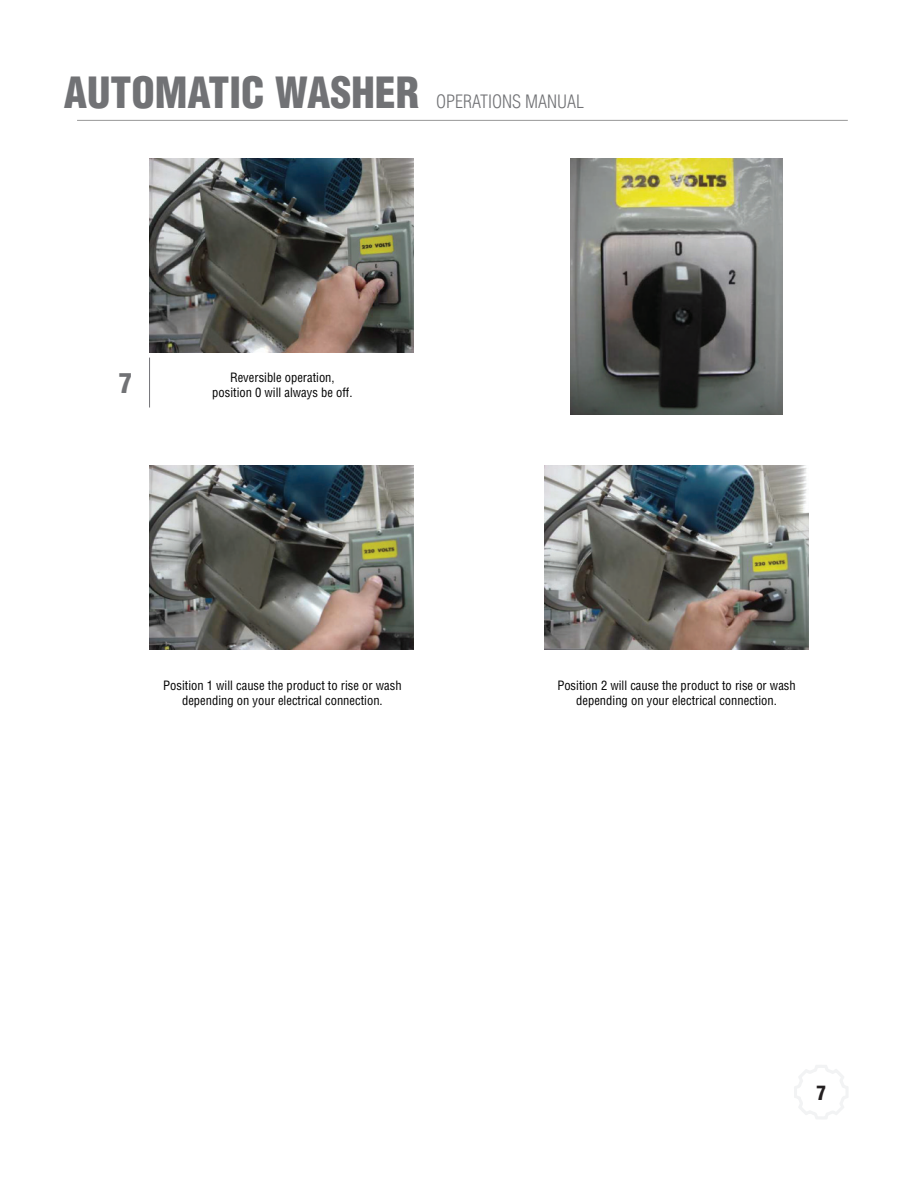
<style>
.page{position:relative;width:918px;height:1188px;background:#fff}
.page>*{position:absolute;margin:0;border:0;box-sizing:border-box;transform-origin:0 0}
.t1{font:900 condensed 42px "Helvetica";color:#717275}
.t2{font:900 condensed 27px "Helvetica";color:#717275}
.t3{font:900 condensed 19.5px "Helvetica";color:#231f20}
.t4{font:300 condensed 18px "Helvetica LT Std";color:#717275}
.t5{font:condensed 12.6px/15.1px "Helvetica";color:#000;text-align:center}
</style>
<div class="page">
<hr style="left:77px;top:120px;width:771px;height:1px;background:#979797">
<svg style="left:794px;top:1065px;width:54px;height:54px"></svg>
<img style="left:149px;top:158px;width:265px;height:194px">
<img style="left:570px;top:158px;width:213px;height:257px">
<img style="left:149px;top:465px;width:265px;height:184px">
<img style="left:544px;top:465px;width:265px;height:184px">
<hr style="left:149px;top:358px;width:1px;height:50px;background:#727277">
<h1 class="t1" style="left:64px;top:66px;width:357px">AUTOMATIC WASHER</h1>
<h3 class="t4" style="left:436px;top:91px;width:150px">OPERATIONS MANUAL</h3>
<h2 class="t2" style="left:119px;top:366px;width:15px">7</h2>
<p class="t5" style="left:212px;top:369px;width:142px">Reversible operation, position 0 will always be off.</p>
<p class="t5" style="left:163px;top:678px;width:240px">Position 1 will cause the product to rise or wash depending on your electrical connection.</p>
<p class="t5" style="left:557px;top:678px;width:240px">Position 2 will cause the product to rise or wash depending on your electrical connection.</p>
<h3 class="t3" style="left:816px;top:1080px;width:11px">7</h3>
</div>
